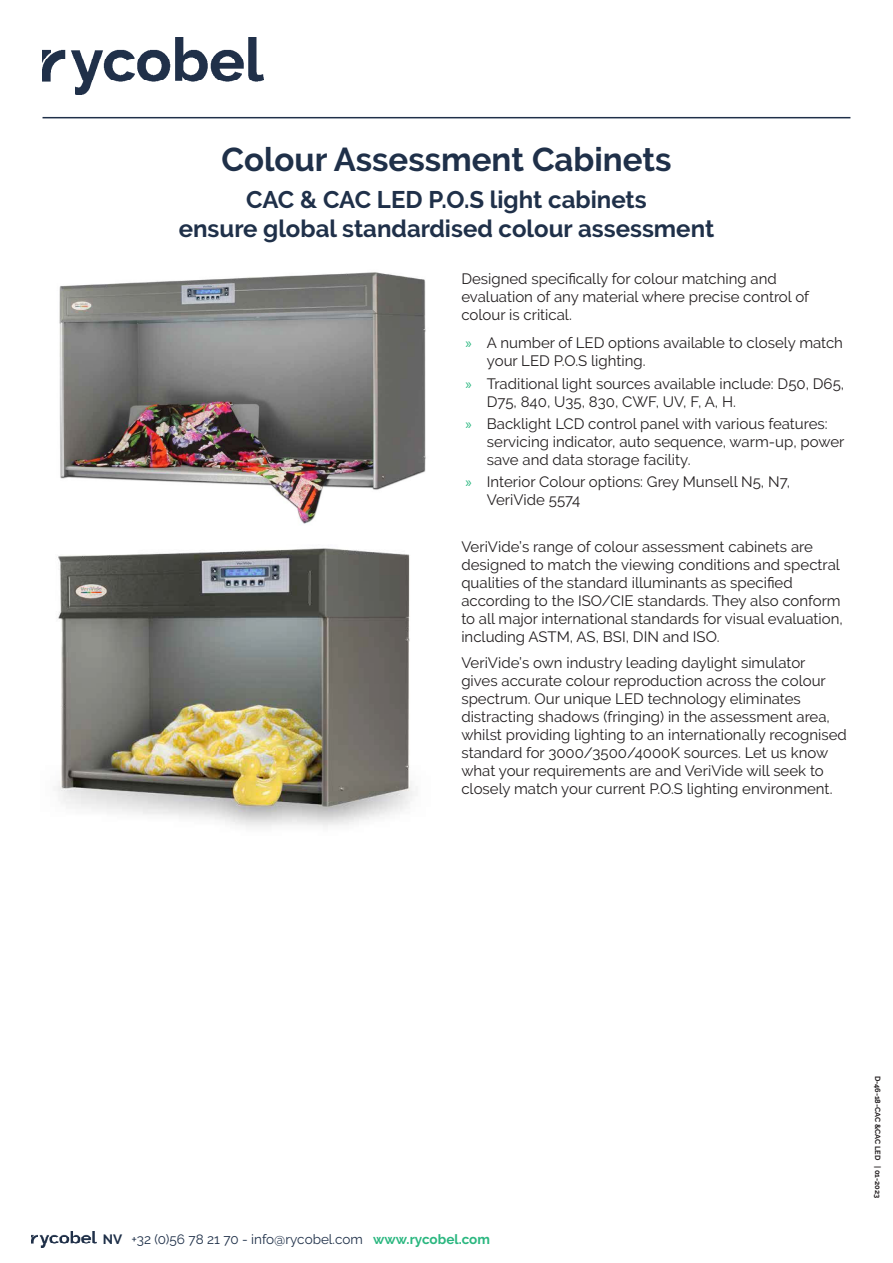
<style>
.page{position:relative;width:893px;height:1263px;background:#fff}
.page>*{position:absolute;margin:0;border:0;box-sizing:border-box;transform-origin:0 0}
.t1{font:700 33px "Raleway";color:#1f3049}
.t2{font:700 24px/28.8px "Raleway";color:#1f3049;text-align:center}
.t3{font:15px/18px "Raleway";color:#231f20}
.t4{font:13.5px "Raleway";color:#1f3049}
.Productnummer{font:700 7.5px "Raleway";letter-spacing:-.005em;color:#231f20}
.Versienummer{font:700 7.5px "Raleway";color:#231f20}
.s1{font-family:"Myriad Pro";color:#2bb780}
.s2{font-weight:700}
.s3{font-weight:700;color:#2bb780}
</style>
<div class="page">
<img style="left:32px;top:1231px;width:64px;height:16px">
<img style="left:43px;top:38px;width:220px;height:56px">
<hr style="left:43px;top:117px;width:807px;height:1px;background:#1f3049">
<img style="left:59px;top:272px;width:367px;height:252px">
<img style="left:57px;top:548px;width:357px;height:279px">
<h1 class="t1" style="left:221px;top:140px;width:452px">Colour Assessment Cabinets</h1>
<h2 class="t2" style="left:179px;top:185px;width:537px">CAC &amp; CAC LED P.O.S light cabinets<br>ensure global standardised colour assessment</h2>
<p class="t3" style="left:461px;top:269px;width:349px">Designed specifically for colour matching and evaluation of any material where precise control of colour is critical.</p>
<p class="t3" style="left:487px;top:334px;width:358px;text-indent:-21px"><span class="s1">»</span> A number of LED options available to closely match your LED P.O.S lighting.</p>
<p class="t3" style="left:487px;top:374px;width:359px;text-indent:-21px"><span class="s1">»</span> Traditional light sources available include: D50, D65,<br>D75, 840, U35, 830, CWF, UV, F, A, H.</p>
<p class="t3" style="left:487px;top:415px;width:359px;text-indent:-21px"><span class="s1">»</span> Backlight LCD control panel with various features: servicing indicator, auto sequence, warm-up, power save and data storage facility.</p>
<p class="t3" style="left:487px;top:473px;width:305px;text-indent:-21px"><span class="s1">»</span> Interior Colour options: Grey Munsell N5, N7,<br>VeriVide 5574</p>
<p class="t3" style="left:461px;top:537px;width:383px">VeriVide’s range of colour assessment cabinets are designed to match the viewing conditions and spectral qualities of the standard illuminants as specified according to the ISO/CIE standards. They also conform to all major international standards for visual evaluation, including ASTM, AS, BSI, DIN and ISO.</p>
<p class="t3" style="left:461px;top:654px;width:387px">VeriVide’s own industry leading daylight simulator<br>gives accurate colour reproduction across the colour spectrum. Our unique LED technology eliminates distracting shadows (fringing) in the assessment area, whilst providing lighting to an internationally recognised standard for 3000/3500/4000K sources. Let us know what your requirements are and VeriVide will seek to closely match your current P.O.S lighting environment.</p>
<p class="t4" style="left:103px;top:1231px;width:389px"><span class="s2">NV</span> +32 (0)56 78 21 70 - info@rycobel.com <span class="s3">www.rycobel.com</span></p>
<p class="Productnummer" style="left:882px;top:1075px;width:86px;rotate:90deg">D-46-18-CAC &amp;CAC LED</p>
<p class="Versienummer" style="left:882px;top:1166px;width:34px;rotate:90deg">| 01-2023</p>
</div>
